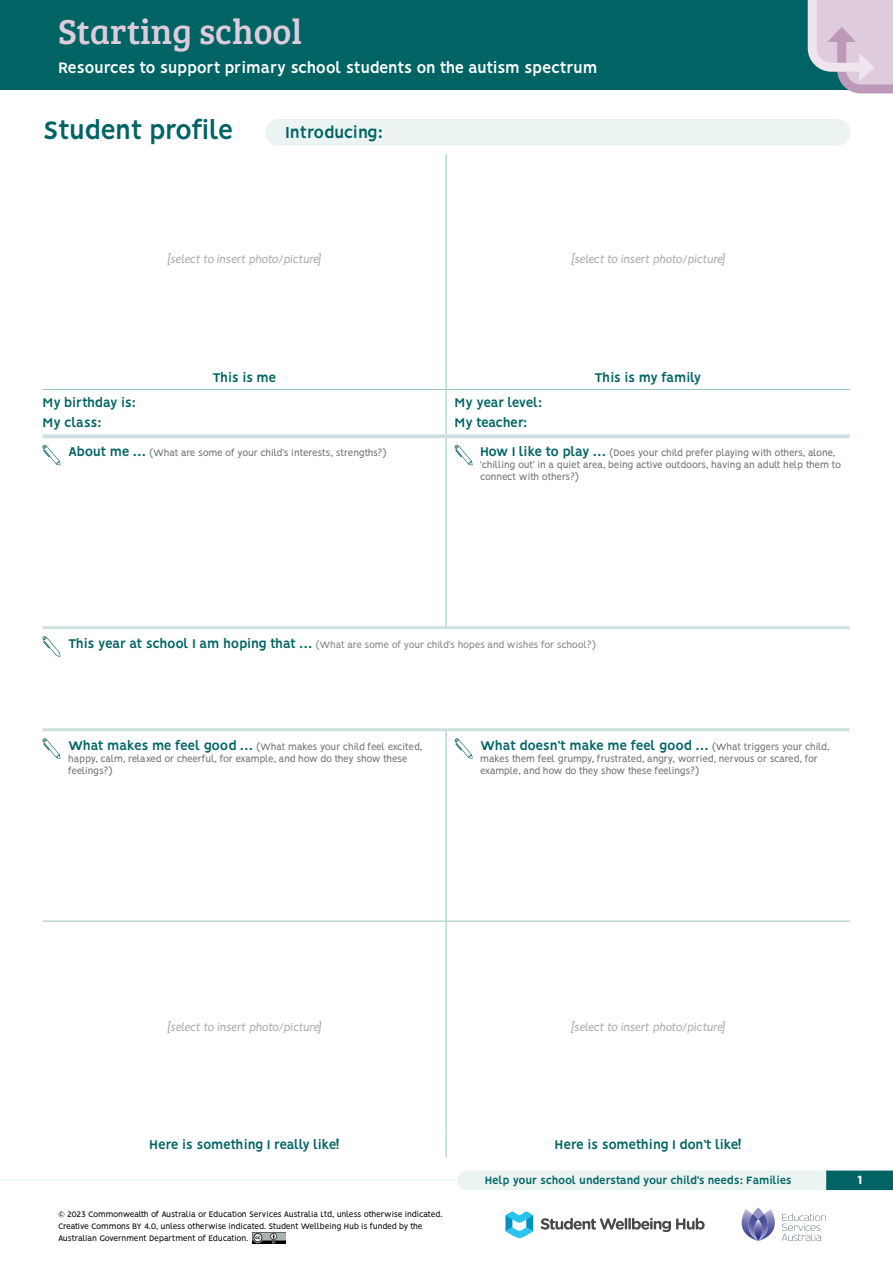
<style>
.page{position:relative;width:893px;height:1263px;background:#fff}
.page>*{position:absolute;margin:0;border:0;box-sizing:border-box;transform-origin:0 0}
.t1{font:35.85px "Bree Serif";color:#decbdc}
.t2{font:700 28.5px "Vision";letter-spacing:-.025em;color:#006464}
.t3{font:700 18px "Vision";letter-spacing:-.01em;color:#006464}
.t4{font:700 17.1px "Vision";letter-spacing:-.025em;color:#fff}
.t5{font:700 14.25px/20.7px "Vision";letter-spacing:-.03em;color:#006464}
.t6{font:800 13.5px "Vision";color:#fff}
.t7{font:italic 12px "Vision";color:#a7a9ac}
.t8{font:700 12px "Vision";letter-spacing:-.025em;color:#006464}
.t9{font:10.5px/12px "Vision";letter-spacing:-.03em;color:#6d6e71}
.t10{font:10.5px "Vision";letter-spacing:-.03em;color:#808285}
.t11{font:9px/12px "Vision";letter-spacing:-.03em;color:#000}
.s1{font-weight:700;font-size:14.25px;color:#006464}
.s2{font-weight:400;font-size:10.5px;color:#6d6e71}
</style>
<div class="page">
<hr style="left:0;top:1179px;width:893px;height:2px;background:#ebf3f3">
<div style="left:266px;top:119px;width:584px;height:27px;background:#ebf3f3;border-radius:13px"></div>
<div style="left:0;top:0;width:803px;height:90px;background:#006464"></div>
<svg style="left:803px;top:0;width:90px;height:94px;background:#bdbbc9"></svg>
<svg style="left:741px;top:1209px;width:85px;height:32px"></svg>
<svg style="left:505px;top:1211px;width:28px;height:27px"></svg>
<svg style="left:541px;top:1218px;width:164px;height:14px"></svg>
<div style="left:467px;top:1170px;width:426px;height:20px;background:#ebf3f3"></div>
<div style="left:826px;top:1170px;width:67px;height:20px;background:#006464"></div>
<img style="left:253px;top:1232px;width:32px;height:12px">
<hr style="left:446px;top:154px;width:1px;height:210px;background:#99c1c1">
<svg style="left:446px;top:364px;width:1px;height:25px"></svg>
<hr style="left:43px;top:389px;width:403px;height:1px;background:#99c1c1">
<hr style="left:446px;top:389px;width:404px;height:1px;background:#99c1c1">
<hr style="left:446px;top:390px;width:1px;height:44px;background:#99c1c1">
<hr style="left:446px;top:438px;width:1px;height:188px;background:#99c1c1">
<hr style="left:446px;top:731px;width:1px;height:190px;background:#99c1c1">
<hr style="left:43px;top:921px;width:403px;height:1px;background:#99c1c1">
<hr style="left:446px;top:921px;width:1px;height:210px;background:#99c1c1">
<hr style="left:446px;top:921px;width:404px;height:1px;background:#99c1c1">
<svg style="left:446px;top:1131px;width:1px;height:26px"></svg>
<svg style="left:43px;top:434px;width:403px;height:4px;background:#d1e3e3"></svg>
<svg style="left:446px;top:434px;width:404px;height:4px;background:#d1e3e3"></svg>
<hr style="left:43px;top:626px;width:403px;height:3px;background:#cce0e0">
<hr style="left:446px;top:626px;width:404px;height:3px;background:#cce0e0">
<hr style="left:43px;top:728px;width:403px;height:3px;background:#cce0e0">
<hr style="left:446px;top:728px;width:404px;height:3px;background:#cce0e0">
<svg style="left:42px;top:445px;width:18px;height:20px"></svg>
<svg style="left:455px;top:445px;width:17px;height:20px"></svg>
<svg style="left:42px;top:636px;width:18px;height:21px"></svg>
<svg style="left:42px;top:738px;width:18px;height:21px"></svg>
<svg style="left:455px;top:738px;width:17px;height:21px"></svg>
<h1 class="t1" style="left:58px;top:5px;width:246px">Starting school</h1>
<h3 class="t4" style="left:58px;top:58px;width:541px">Resources to support primary school students on the autism spectrum</h3>
<h2 class="t2" style="left:43px;top:113px;width:192px">Student profile</h2>
<h3 class="t3" style="left:285px;top:121px;width:99px">Introducing:</h3>
<p class="t7" style="left:167px;top:252px;width:155px">[select to insert photo/picture]</p>
<p class="t7" style="left:571px;top:252px;width:155px">[select to insert photo/picture]</p>
<h3 class="t5" style="left:212px;top:368px;width:65px">This is me</h3>
<h3 class="t5" style="left:594px;top:368px;width:108px">This is my family</h3>
<h3 class="t5" style="left:43px;top:393px;width:95px">My birthday is:<br>My class:</h3>
<h3 class="t5" style="left:455px;top:393px;width:89px">My year level:<br>My teacher:</h3>
<p class="t9" style="left:68px;top:448px;width:320px"><span class="s1">About me …</span> (What are some of your child’s interests, strengths?)</p>
<p class="t9" style="left:480px;top:448px;width:362px"><span class="s1">How I like to play …</span> (Does your child prefer playing with others, alone, ‘chilling out’ in a quiet area, being active outdoors, having an adult help them to connect with others?)</p>
<p class="t10" style="left:68px;top:638px;width:529px"><span class="s1">This year at school I am hoping that …</span> (What are some of your child’s hopes and wishes for school?)</p>
<p class="t9" style="left:68px;top:742px;width:356px"><span class="s1">What makes me feel good …</span> (What makes your child feel excited, happy, calm, relaxed or cheerful, for example, and how do they show these feelings?)</p>
<h3 class="t5" style="left:480px;top:736px;width:351px">What doesn’t make me feel good … <span class="s2">(What triggers your child,</span></h3>
<p class="t9" style="left:480px;top:754px;width:339px">makes them feel grumpy, frustrated, angry, worried, nervous or scared, for example, and how do they show these feelings?)</p>
<p class="t7" style="left:168px;top:1020px;width:155px">[select to insert photo/picture]</p>
<p class="t7" style="left:571px;top:1020px;width:155px">[select to insert photo/picture]</p>
<h3 class="t5" style="left:149px;top:1136px;width:192px">Here is something I really like!</h3>
<h3 class="t5" style="left:554px;top:1136px;width:188px">Here is something I don’t like!</h3>
<p class="t11" style="left:58px;top:1208px;width:386px">© 2023 Commonwealth of Australia or Education Services Australia Ltd, unless otherwise indicated.<br>Creative Commons BY 4.0, unless otherwise indicated. Student Wellbeing Hub is funded by the<br>Australian Government Department of Education.</p>
<p class="t8" style="left:485px;top:1173px;width:309px">Help your school understand your child’s needs: Families</p>
<p class="t6" style="left:857px;top:1172px;width:6px">1</p>
</div>
